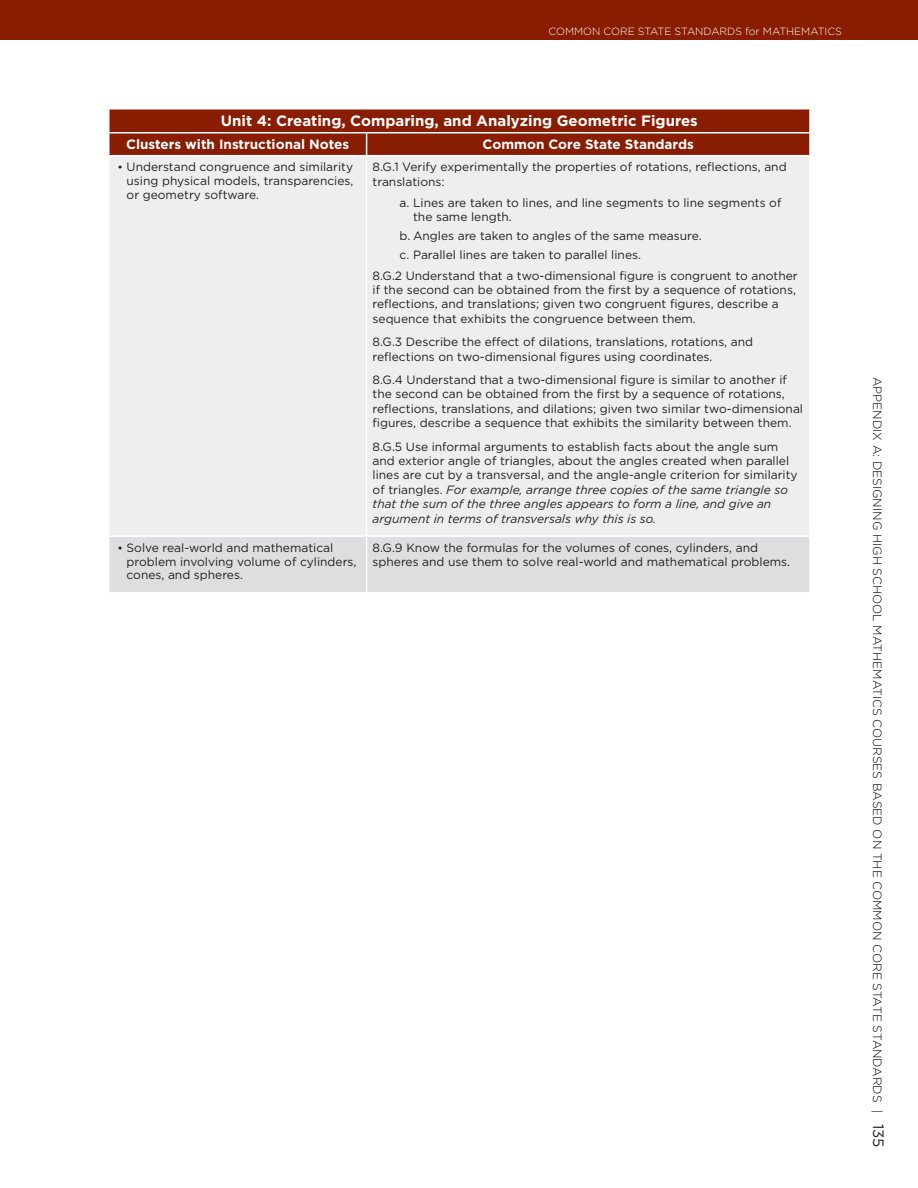
<style>
.page{position:relative;width:918px;height:1188px;background:#fff}
.page>*{position:absolute;margin:0;border:0;box-sizing:border-box;transform-origin:0 0}
.t1{font:700 15px "Gotham";color:#fff}
.t2{font:700 13.5px "Gotham";color:#fff}
.t3{font:12px/14.4px "Gotham";color:#231f20}
.t4{font:300 12px "Gotham";color:#000}
.t5{font:300 10.5px "Gotham";color:#fff}
.s1{font-style:italic}
.s2{font-weight:400;font-size:15px;color:#231f20}
</style>
<div class="page">
<div style="left:0;top:0;width:918px;height:40px;background:#891d02"></div>
<div style="left:110px;top:157px;width:699px;height:378px;background:#eeeeef"></div>
<svg style="left:109px;top:109px;width:701px;height:46px;background:#8e270d"></svg>
<hr style="left:809px;top:133px;width:2px;height:22px;background:#fff">
<hr style="left:366px;top:156px;width:1px;height:379px;background:#fff">
<div style="left:109px;top:537px;width:700px;height:55px;background:#dddee0"></div>
<p class="t5" style="left:549px;top:25px;width:223px">COMMON CORE STATE STANDARDS FOR MAT</p>
<p class="t5" style="left:786px;top:25px;width:17px">HEMAT</p>
<p class="t5" style="left:825px;top:25px;width:19px">ICS</p>
<p class="t1" style="left:221px;top:112px;width:478px">Unit 4: Creating, Comparing, and Analyzing Geometric Figures</p>
<p class="t2" style="left:126px;top:136px;width:225px">Clusters with Instructional Notes</p>
<p class="t2" style="left:483px;top:136px;width:213px">Common Core State Standards</p>
<p class="t3" style="left:127px;top:160px;width:228px;line-height:13.8px;text-align:justify;text-indent:-9px">• Understand congruence and similarity using physical models, transparencies, or geometry software.</p>
<p class="t3" style="left:373px;top:160px;width:416px">8.G.1 Verify experimentally the properties of rotations, reflections, and translations:</p>
<p class="t3" style="left:413px;top:195px;width:370px;text-indent:-14px">a. Lines are taken to lines, and line segments to line segments of the same length.</p>
<p class="t3" style="left:400px;top:226px;width:304px;line-height:18.8px">b. Angles are taken to angles of the same measure. c. Parallel lines are taken to parallel lines.</p>
<p class="t3" style="left:373px;top:268px;width:427px">8.G.2 Understand that a two-dimensional figure is congruent to another if the second can be obtained from the first by a sequence of rotations, reflections, and translations; given two congruent figures, describe a sequence that exhibits the congruence between them.</p>
<p class="t3" style="left:373px;top:335px;width:382px">8.G.3 Describe the effect of dilations, translations, rotations, and reflections on two-dimensional figures using coordinates.</p>
<p class="t3" style="left:373px;top:372px;width:432px">8.G.4 Understand that a two-dimensional figure is similar to another if the second can be obtained from the first by a sequence of rotations, reflections, translations, and dilations; given two similar two-dimensional figures, describe a sequence that exhibits the similarity between them.</p>
<p class="t3" style="left:373px;top:439px;width:427px">8.G.5 Use informal arguments to establish facts about the angle sum and exterior angle of triangles, about the angles created when parallel lines are cut by a transversal, and the angle-angle criterion for similarity of triangles. <span class="s1">For example, arrange three copies of the same triangle so that the sum of the three angles appears to form a line, and give an argument in terms of transversals why this is so.</span></p>
<p class="t3" style="left:127px;top:540px;width:231px;line-height:13.8px;text-indent:-9px">• Solve real-world and mathematical problem involving volume of cylinders, cones, and spheres.</p>
<p class="t3" style="left:373px;top:540px;width:419px">8.G.9 Know the formulas for the volumes of cones, cylinders, and spheres and use them to solve real-world and mathematical problems.</p>
<p class="t4" style="left:885px;top:377px;width:772px;rotate:90deg">APPENDIX A: DESIGNI NG HIGH SCHOOL MATH EMATICS COURSES BASED ON TH E COMMON CORE STATE STANDARDS | <span class="s2">135</span></p>
</div>
